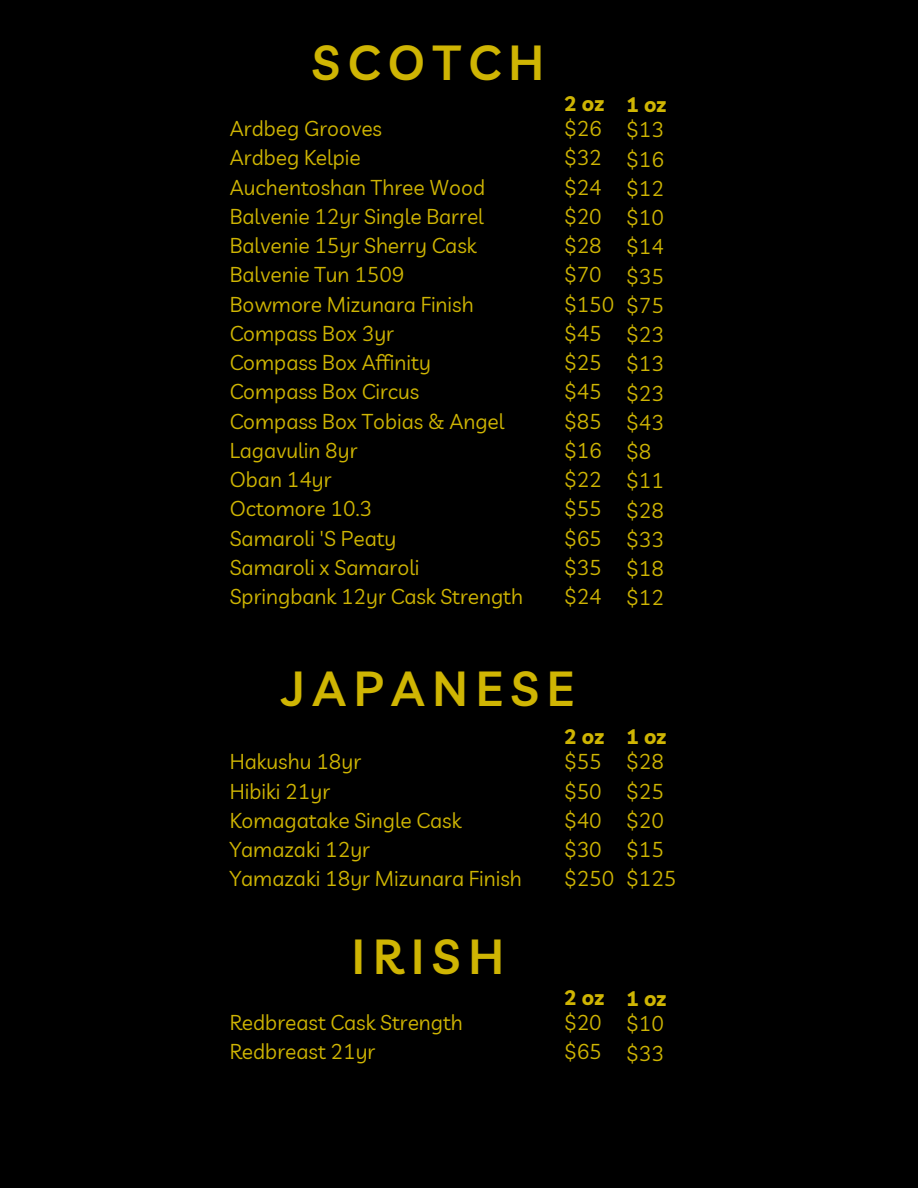
<style>
.page{position:relative;width:918px;height:1188px;background:#000}
.page>*{position:absolute;margin:0;border:0;box-sizing:border-box;transform-origin:0 0}
.t1{font:600 48px "Livvic";letter-spacing:.165em;color:#cfb503}
.t2{font:21px "Livvic";color:#cfb503}
.t3{font:700 21px "Livvic";color:#cfb503}
</style>
<div class="page">
<p class="t1" style="left:312px;top:31px;width:234px">SCOTCH</p>
<p class="t2" style="left:230px;top:115px;width:154px">Ardbeg Grooves</p>
<p class="t2" style="left:230px;top:144px;width:132px">Ardbeg Kelpie</p>
<p class="t2" style="left:230px;top:174px;width:257px">Auchentoshan Three Wood</p>
<p class="t2" style="left:230px;top:203px;width:256px">Balvenie 12yr Single Barrel</p>
<p class="t2" style="left:230px;top:232px;width:248px">Balvenie 15yr Sherry Cask</p>
<p class="t2" style="left:230px;top:261px;width:177px">Balvenie Tun 1509</p>
<p class="t2" style="left:230px;top:291px;width:246px">Bowmore Mizunara Finish</p>
<p class="t2" style="left:230px;top:320px;width:166px">Compass Box 3yr</p>
<p class="t2" style="left:230px;top:349px;width:203px">Compass Box Affinity</p>
<p class="t2" style="left:230px;top:378px;width:191px">Compass Box Circus</p>
<p class="t2" style="left:230px;top:408px;width:276px">Compass Box Tobias &amp; Angel</p>
<p class="t2" style="left:230px;top:437px;width:129px">Lagavulin 8yr</p>
<p class="t2" style="left:230px;top:466px;width:104px">Oban 14yr</p>
<p class="t2" style="left:230px;top:495px;width:144px">Octomore 10.3</p>
<p class="t2" style="left:230px;top:525px;width:168px">Samaroli 'S Peaty</p>
<p class="t2" style="left:230px;top:554px;width:191px">Samaroli x Samaroli</p>
<p class="t2" style="left:230px;top:583px;width:295px">Springbank 12yr Cask Strength</p>
<p class="t3" style="left:564px;top:90px;width:42px">2 oz</p>
<p class="t2" style="left:564px;top:115px;width:39px">$26</p>
<p class="t2" style="left:564px;top:144px;width:39px">$32</p>
<p class="t2" style="left:564px;top:174px;width:39px">$24</p>
<p class="t2" style="left:564px;top:203px;width:39px">$20</p>
<p class="t2" style="left:564px;top:232px;width:39px">$28</p>
<p class="t2" style="left:564px;top:261px;width:39px">$70</p>
<p class="t2" style="left:564px;top:291px;width:52px">$150</p>
<p class="t2" style="left:564px;top:320px;width:39px">$45</p>
<p class="t2" style="left:564px;top:349px;width:39px">$25</p>
<p class="t2" style="left:564px;top:378px;width:39px">$45</p>
<p class="t2" style="left:564px;top:408px;width:39px">$85</p>
<p class="t2" style="left:564px;top:437px;width:39px">$16</p>
<p class="t2" style="left:564px;top:466px;width:39px">$22</p>
<p class="t2" style="left:564px;top:495px;width:39px">$55</p>
<p class="t2" style="left:564px;top:525px;width:39px">$65</p>
<p class="t2" style="left:564px;top:554px;width:39px">$35</p>
<p class="t2" style="left:564px;top:583px;width:39px">$24</p>
<p class="t3" style="left:626px;top:91px;width:42px">1 oz</p>
<p class="t2" style="left:626px;top:116px;width:39px">$13</p>
<p class="t2" style="left:626px;top:145px;width:39px">$16</p>
<p class="t2" style="left:626px;top:175px;width:39px">$12</p>
<p class="t2" style="left:626px;top:204px;width:39px">$10</p>
<p class="t2" style="left:626px;top:233px;width:39px">$14</p>
<p class="t2" style="left:626px;top:262px;width:39px">$35</p>
<p class="t2" style="left:626px;top:292px;width:39px">$75</p>
<p class="t2" style="left:626px;top:321px;width:39px">$23</p>
<p class="t2" style="left:626px;top:350px;width:39px">$13</p>
<p class="t2" style="left:626px;top:379px;width:39px">$23</p>
<p class="t2" style="left:626px;top:409px;width:39px">$43</p>
<p class="t2" style="left:626px;top:438px;width:27px">$8</p>
<p class="t2" style="left:626px;top:467px;width:39px">$11</p>
<p class="t2" style="left:626px;top:496px;width:39px">$28</p>
<p class="t2" style="left:626px;top:526px;width:39px">$33</p>
<p class="t2" style="left:626px;top:555px;width:39px">$18</p>
<p class="t2" style="left:626px;top:584px;width:39px">$12</p>
<p class="t1" style="left:282px;top:658px;width:294px">JAPANESE</p>
<p class="t2" style="left:230px;top:748px;width:133px">Hakushu 18yr</p>
<p class="t2" style="left:230px;top:778px;width:102px">Hibiki 21yr</p>
<p class="t2" style="left:230px;top:807px;width:233px">Komagatake Single Cask</p>
<p class="t2" style="left:230px;top:836px;width:142px">Yamazaki 12yr</p>
<p class="t2" style="left:230px;top:865px;width:294px">Yamazaki 18yr Mizunara Finish</p>
<p class="t3" style="left:564px;top:723px;width:42px">2 oz</p>
<p class="t2" style="left:564px;top:748px;width:39px">$55</p>
<p class="t2" style="left:564px;top:778px;width:39px">$50</p>
<p class="t2" style="left:564px;top:807px;width:39px">$40</p>
<p class="t2" style="left:564px;top:836px;width:39px">$30</p>
<p class="t2" style="left:564px;top:865px;width:52px">$250</p>
<p class="t3" style="left:626px;top:723px;width:42px">1 oz</p>
<p class="t2" style="left:626px;top:748px;width:39px">$28</p>
<p class="t2" style="left:626px;top:778px;width:39px">$25</p>
<p class="t2" style="left:626px;top:807px;width:39px">$20</p>
<p class="t2" style="left:626px;top:836px;width:39px">$15</p>
<p class="t2" style="left:626px;top:865px;width:52px">$125</p>
<p class="t1" style="left:352px;top:925px;width:153px">IRISH</p>
<p class="t2" style="left:230px;top:1009px;width:235px">Redbreast Cask Strength</p>
<p class="t2" style="left:230px;top:1038px;width:147px">Redbreast 21yr</p>
<p class="t3" style="left:564px;top:984px;width:42px">2 oz</p>
<p class="t2" style="left:564px;top:1009px;width:39px">$20</p>
<p class="t2" style="left:564px;top:1038px;width:39px">$65</p>
<p class="t3" style="left:626px;top:985px;width:42px">1 oz</p>
<p class="t2" style="left:626px;top:1010px;width:39px">$10</p>
<p class="t2" style="left:626px;top:1039px;width:39px">$33</p>
</div>
